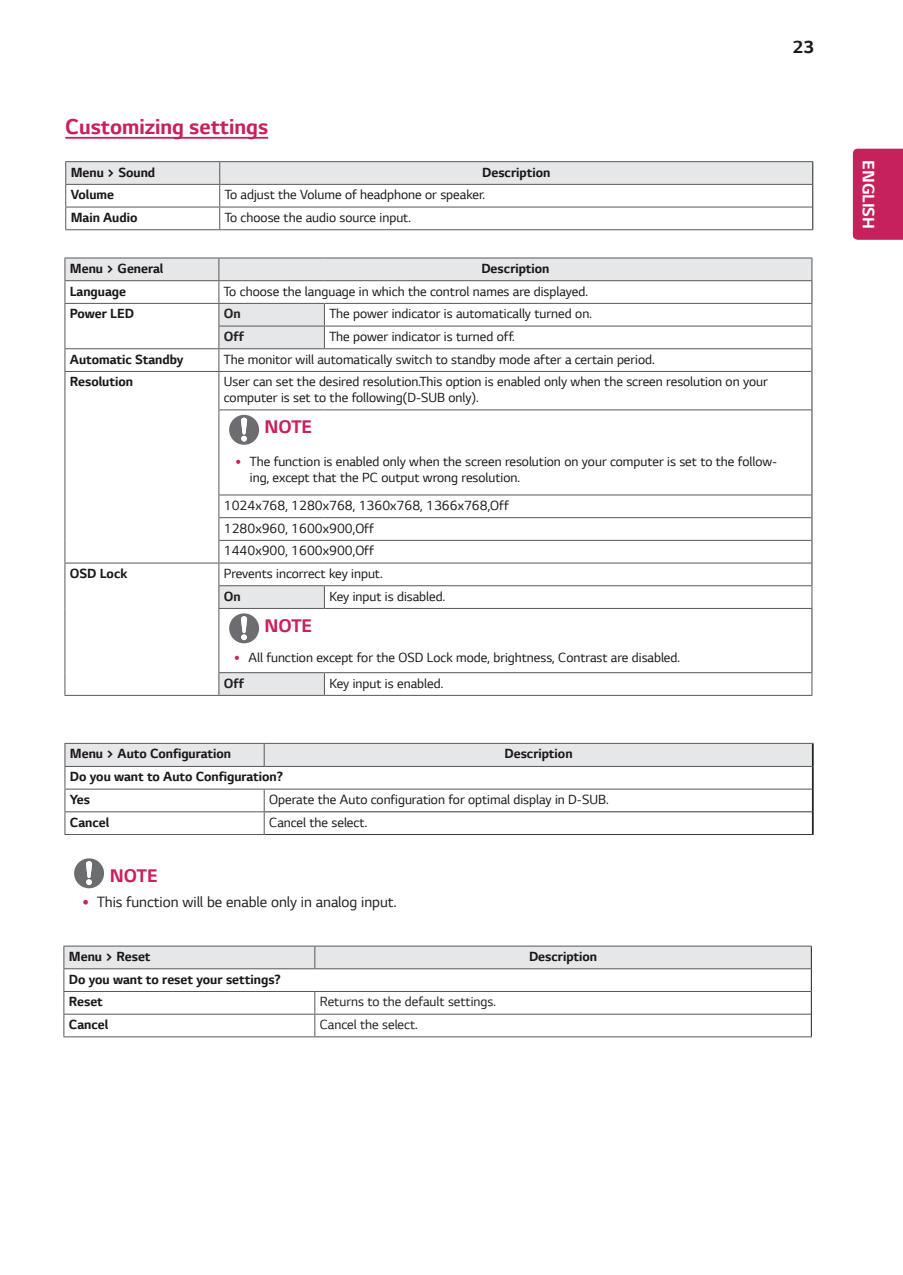
<style>
.page{position:relative;width:903px;height:1275px;background:#fff}
.page>*{position:absolute;margin:0;border:0;box-sizing:border-box;transform-origin:0 0}
.t1{font:700 22.75px "LG Smart";color:#c7215d}
.t2{font:700 21px "LG Smart";color:#fff}
.t3{font:700 19.25px "LG Smart";color:#c8205d}
.t4{font:700 18.38px "LG Smart";color:#1a161a}
.t5{font:700 17.5px "LG Smart";color:#fff}
.t6{font:15.75px "LG Smart";color:#231f20}
.t7{font:14px/22.8px "LG Smart";color:#1a161a}
.t8{font:700 14px/22.8px "LG Smart";color:#1a161a}
.t9{font:14px "LG Smart";color:#231f20}
.t10{font:700 14px "LG Smart";color:#231f20}
</style>
<div class="page">
<div style="left:853px;top:149px;width:50px;height:91px;background:#c7215d"></div>
<hr style="left:65px;top:161px;width:155px;height:1px;background:#57585a">
<hr style="left:65px;top:229px;width:155px;height:1px;background:#57585a">
<hr style="left:220px;top:161px;width:593px;height:1px;background:#57585a">
<hr style="left:220px;top:229px;width:593px;height:1px;background:#57585a">
<svg style="left:65px;top:162px;width:748px;height:67px"></svg>
<svg style="left:65px;top:259px;width:746px;height:436px"></svg>
<hr style="left:64px;top:258px;width:155px;height:1px;background:#57585a">
<hr style="left:219px;top:258px;width:105px;height:1px;background:#57585a">
<hr style="left:324px;top:258px;width:488px;height:1px;background:#57585a">
<hr style="left:64px;top:280px;width:155px;height:1px;background:#57585a">
<svg style="left:64px;top:258px;width:1px;height:113px"></svg>
<hr style="left:64px;top:372px;width:1px;height:38px;background:#57585a">
<hr style="left:64px;top:410px;width:1px;height:85px;background:#57585a">
<hr style="left:64px;top:303px;width:155px;height:1px;background:#57585a">
<hr style="left:64px;top:348px;width:155px;height:1px;background:#57585a">
<hr style="left:218px;top:372px;width:1px;height:37px;background:#57585a">
<hr style="left:218px;top:410px;width:1px;height:85px;background:#57585a">
<hr style="left:811px;top:371px;width:1px;height:39px;background:#3b3639">
<hr style="left:811px;top:410px;width:1px;height:85px;background:#3b3639">
<svg style="left:64px;top:495px;width:1px;height:113px"></svg>
<hr style="left:64px;top:608px;width:1px;height:65px;background:#57585a">
<svg style="left:64px;top:673px;width:1px;height:22px"></svg>
<hr style="left:64px;top:371px;width:155px;height:1px;background:#57585a">
<hr style="left:64px;top:563px;width:155px;height:1px;background:#57585a">
<hr style="left:218px;top:609px;width:1px;height:63px;background:#57585a">
<hr style="left:811px;top:609px;width:1px;height:63px;background:#3b3639">
<hr style="left:324px;top:348px;width:488px;height:1px;background:#57585a">
<hr style="left:219px;top:371px;width:105px;height:1px;background:#57585a">
<hr style="left:324px;top:371px;width:487px;height:1px;background:#57585a">
<hr style="left:218px;top:409px;width:106px;height:1px;background:#57585a">
<hr style="left:324px;top:409px;width:487px;height:1px;background:#57585a">
<hr style="left:218px;top:495px;width:106px;height:1px;background:#57585a">
<hr style="left:324px;top:495px;width:487px;height:1px;background:#57585a">
<hr style="left:218px;top:517px;width:106px;height:1px;background:#57585a">
<hr style="left:324px;top:517px;width:487px;height:1px;background:#57585a">
<hr style="left:218px;top:540px;width:106px;height:1px;background:#57585a">
<hr style="left:324px;top:540px;width:487px;height:1px;background:#57585a">
<hr style="left:219px;top:563px;width:105px;height:1px;background:#57585a">
<hr style="left:324px;top:563px;width:487px;height:1px;background:#57585a">
<hr style="left:64px;top:695px;width:155px;height:1px;background:#57585a">
<svg style="left:324px;top:304px;width:1px;height:44px"></svg>
<svg style="left:324px;top:586px;width:1px;height:22px"></svg>
<svg style="left:811px;top:495px;width:1px;height:113px"></svg>
<svg style="left:324px;top:673px;width:1px;height:22px"></svg>
<svg style="left:811px;top:673px;width:1px;height:22px"></svg>
<hr style="left:324px;top:326px;width:488px;height:1px;background:#57585a">
<hr style="left:324px;top:608px;width:488px;height:1px;background:#57585a">
<hr style="left:324px;top:695px;width:488px;height:1px;background:#57585a">
<svg style="left:218px;top:495px;width:1px;height:113px"></svg>
<svg style="left:218px;top:673px;width:1px;height:22px"></svg>
<hr style="left:218px;top:326px;width:106px;height:1px;background:#57585a">
<hr style="left:218px;top:608px;width:106px;height:1px;background:#57585a">
<hr style="left:219px;top:695px;width:105px;height:1px;background:#57585a">
<hr style="left:219px;top:348px;width:105px;height:1px;background:#57585a">
<hr style="left:218px;top:585px;width:106px;height:1px;background:#57585a">
<hr style="left:324px;top:585px;width:488px;height:1px;background:#57585a">
<hr style="left:218px;top:672px;width:106px;height:1px;background:#57585a">
<hr style="left:324px;top:672px;width:488px;height:1px;background:#57585a">
<hr style="left:219px;top:280px;width:105px;height:1px;background:#57585a">
<svg style="left:218px;top:258px;width:1px;height:113px"></svg>
<hr style="left:324px;top:280px;width:488px;height:1px;background:#57585a">
<hr style="left:219px;top:303px;width:105px;height:1px;background:#57585a">
<hr style="left:324px;top:303px;width:488px;height:1px;background:#57585a">
<svg style="left:811px;top:258px;width:1px;height:113px"></svg>
<svg style="left:229px;top:415px;width:30px;height:30px"></svg>
<svg style="left:229px;top:613px;width:30px;height:30px"></svg>
<hr style="left:65px;top:137px;width:203px;height:2px;background:#c7215d">
<hr style="left:63px;top:1036px;width:252px;height:1px;background:#57585a">
<hr style="left:315px;top:1036px;width:497px;height:1px;background:#57585a">
<svg style="left:63px;top:946px;width:749px;height:90px"></svg>
<hr style="left:812px;top:744px;width:2px;height:22px;background:#231f20">
<hr style="left:812px;top:766px;width:2px;height:23px;background:#231f20">
<hr style="left:812px;top:789px;width:2px;height:23px;background:#231f20">
<hr style="left:812px;top:812px;width:2px;height:22px;background:#231f20">
<hr style="left:64px;top:834px;width:201px;height:1px;background:#57585a">
<svg style="left:64px;top:743px;width:749px;height:91px"></svg>
<hr style="left:264px;top:743px;width:550px;height:1px;background:#57585a">
<hr style="left:265px;top:811px;width:547px;height:1px;background:#3b3639">
<hr style="left:265px;top:834px;width:549px;height:1px;background:#3b3639">
<svg style="left:74px;top:858px;width:30px;height:30px"></svg>
<svg style="left:236px;top:459px;width:4px;height:5px"></svg>
<svg style="left:235px;top:656px;width:4px;height:4px"></svg>
<h3 class="t4" style="left:793px;top:34px;width:22px">23</h3>
<h1 class="t1" style="left:65px;top:111px;width:204px">Customizing settings</h1>
<p class="t8" style="left:71px;top:160px;width:86px">Menu &gt; Sound</p>
<p class="t8" style="left:482px;top:160px;width:70px">Description</p>
<p class="t8" style="left:71px;top:183px;width:45px">Volume</p>
<p class="t7" style="left:225px;top:183px;width:262px">To adjust the Volume of headphone or speaker.</p>
<p class="t8" style="left:71px;top:206px;width:68px">Main Audio</p>
<p class="t7" style="left:225px;top:206px;width:188px">To choose the audio source input.</p>
<p class="t8" style="left:70px;top:257px;width:95px">Menu &gt; General</p>
<p class="t8" style="left:481px;top:257px;width:70px">Description</p>
<p class="t8" style="left:70px;top:279px;width:58px">Language</p>
<p class="t7" style="left:224px;top:279px;width:366px">To choose the language in which the control names are displayed.</p>
<p class="t8" style="left:70px;top:302px;width:66px">Power LED</p>
<p class="t10" style="left:224px;top:304px;width:18px">On</p>
<p class="t7" style="left:329px;top:302px;width:264px">The power indicator is automatically turned on.</p>
<p class="t10" style="left:224px;top:327px;width:21px">Off</p>
<p class="t7" style="left:329px;top:325px;width:187px">The power indicator is turned off.</p>
<p class="t8" style="left:70px;top:348px;width:115px">Automatic Standby</p>
<p class="t7" style="left:224px;top:347px;width:432px">The monitor will automatically switch to standby mode after a certain period.</p>
<p class="t8" style="left:70px;top:370px;width:65px">Resolution</p>
<p class="t7" style="left:224px;top:374px;width:546px;line-height:15.8px">User can set the desired resolution.This option is enabled only when the screen resolution on your computer is set to the following(D-SUB only).</p>
<h3 class="t3" style="left:264px;top:414px;width:49px">NOTE</h3>
<p class="t7" style="left:250px;top:452px;width:529px;line-height:16.8px">The function is enabled only when the screen resolution on your computer is set to the follow&shy;ing, except that the PC output wrong resolution.</p>
<p class="t7" style="left:224px;top:494px;width:286px">1024x768, 1280x768, 1360x768, 1366x768,Off<br>1280x960, 1600x900,Off<br>1440x900, 1600x900,Off</p>
<p class="t8" style="left:70px;top:562px;width:59px">OSD Lock</p>
<p class="t7" style="left:224px;top:562px;width:160px">Prevents incorrect key input.</p>
<p class="t10" style="left:224px;top:587px;width:18px">On</p>
<p class="t7" style="left:329px;top:584px;width:117px">Key input is disabled.</p>
<h3 class="t3" style="left:264px;top:613px;width:49px">NOTE</h3>
<p class="t7" style="left:249px;top:646px;width:433px">All function except for the OSD Lock mode, brightness, Contrast are disabled.</p>
<p class="t10" style="left:224px;top:674px;width:21px">Off</p>
<p class="t7" style="left:329px;top:671px;width:115px">Key input is enabled.</p>
<p class="t8" style="left:70px;top:742px;width:163px">Menu &gt; Auto Configuration</p>
<p class="t8" style="left:504px;top:742px;width:70px">Description</p>
<p class="t8" style="left:70px;top:765px;width:215px">Do you want to Auto Configuration?<br>Yes</p>
<p class="t7" style="left:269px;top:788px;width:341px">Operate the Auto configuration for optimal display in D-SUB.</p>
<p class="t8" style="left:70px;top:811px;width:41px">Cancel</p>
<p class="t7" style="left:269px;top:810px;width:100px">Cancel the select.</p>
<h3 class="t3" style="left:110px;top:863px;width:49px">NOTE</h3>
<p class="t6" style="left:97px;top:892px;width:301px">This function will be enable only in analog input.</p>
<p class="t8" style="left:69px;top:945px;width:83px">Menu &gt; Reset</p>
<p class="t8" style="left:529px;top:945px;width:70px">Description</p>
<p class="t8" style="left:69px;top:968px;width:213px">Do you want to reset your settings?<br>Reset</p>
<p class="t9" style="left:320px;top:993px;width:178px">Returns to the default settings.</p>
<p class="t8" style="left:69px;top:1013px;width:41px">Cancel</p>
<p class="t9" style="left:320px;top:1015px;width:100px">Cancel the select.</p>
<p class="t5" style="left:880px;top:160px;width:70px;rotate:90deg">ENGLISH</p>
<h2 class="t2" style="left:884px;top:174px;width:43px;rotate:90deg">ENG</h2>
</div>
